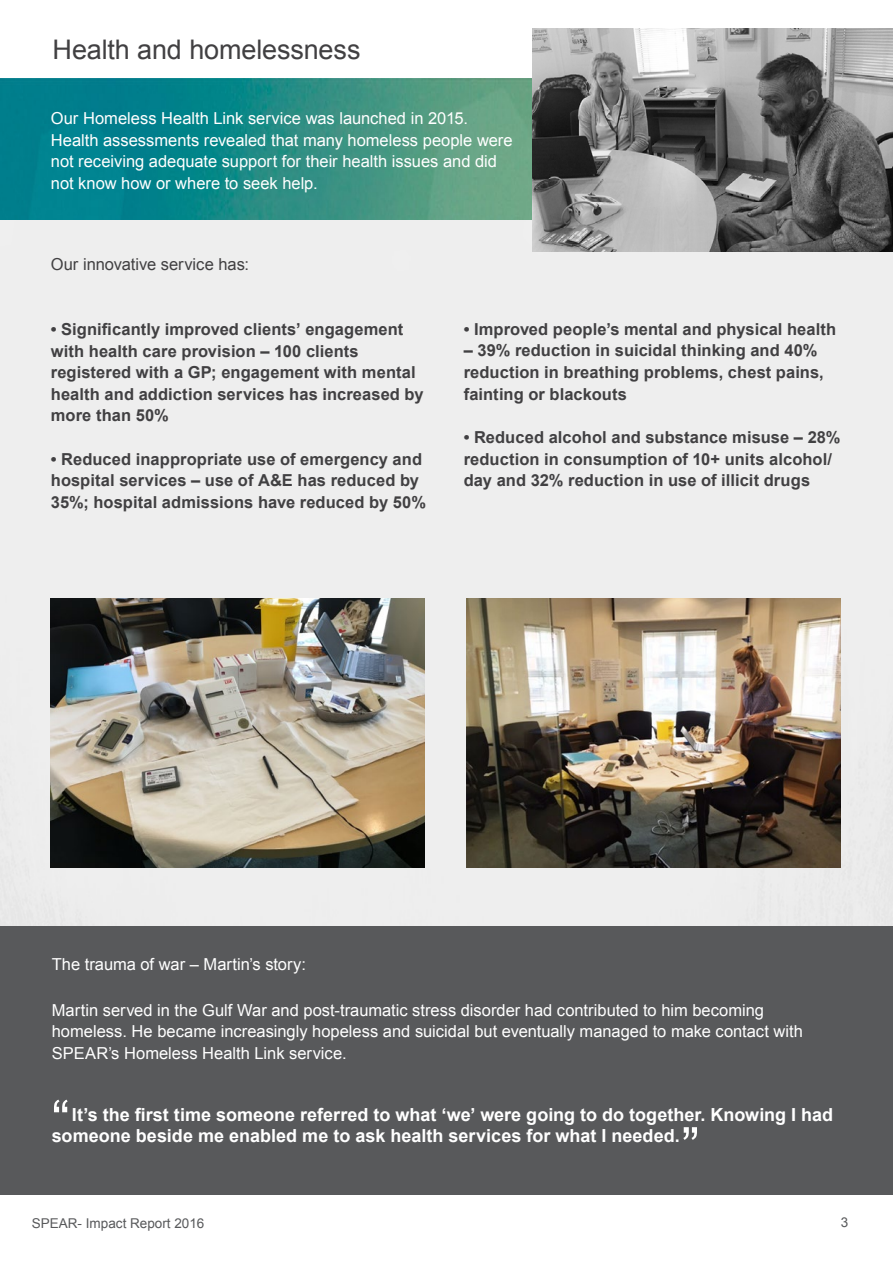
<style>
.page{position:relative;width:893px;height:1263px;background:#fff}
.page>*{position:absolute;margin:0;border:0;box-sizing:border-box;transform-origin:0 0}
.t1{font:54px "Arial";color:#fff}
.t2{font:27px "Arial";letter-spacing:-.005em;color:#414042}
.t3{font:700 18px/21.6px "Arial";color:#fff}
.t4{font:700 16.5px/21.6px "Arial";letter-spacing:.005em;color:#414042}
.t5{font:16.5px/21.6px "Arial";color:#fff}
.t6{font:16.5px "Arial";color:#414042}
.t7{font:13.5px "Arial";color:#58595b}
</style>
<div class="page">
<div style="left:0;top:220px;width:893px;height:707px;background:#eee"></div>
<img style="left:0;top:78px;width:533px;height:142px">
<div style="left:0;top:927px;width:893px;height:268px;background:#58595b"></div>
<img style="left:467px;top:598px;width:373px;height:269px">
<img style="left:533px;top:29px;width:360px;height:222px">
<img style="left:51px;top:598px;width:373px;height:269px">
<h2 class="t2" style="left:53px;top:32px;width:309px">Health and homelessness</h2>
<p class="t5" style="left:51px;top:108px;width:463px">Our Homeless Health Link service was launched in 2015.<br>Health assessments revealed that many homeless people were not receiving adequate support for their health issues and did not know how or where to seek help.</p>
<p class="t6" style="left:51px;top:254px;width:200px">Our innovative service has:</p>
<p class="t4" style="left:51px;top:319px;width:374px">• Significantly improved clients’ engagement with health care provision – 100 clients registered with a GP; engagement with mental health and addiction services has increased by more than 50%</p>
<p class="t4" style="left:51px;top:448px;width:377px">• Reduced inappropriate use of emergency and hospital services – use of A&amp;E has reduced by<br>35%; hospital admissions have reduced by 50%</p>
<p class="t4" style="left:464px;top:319px;width:374px">• Improved people’s mental and physical health</p>
<p class="t4" style="left:464px;top:340px;width:362px">– 39% reduction in suicidal thinking and 40% reduction in breathing problems, chest pains, fainting or blackouts</p>
<p class="t4" style="left:464px;top:427px;width:378px">• Reduced alcohol and substance misuse – 28% reduction in consumption of 10+ units alcohol/ day and 32% reduction in use of illicit drugs</p>
<p class="t5" style="left:52px;top:954px;width:256px">The trauma of war – Martin’s story:</p>
<p class="t5" style="left:52px;top:999px;width:753px">Martin served in the Gulf War and post-traumatic stress disorder had contributed to him becoming homeless. He became increasingly hopeless and suicidal but eventually managed to make contact with<br>SPEAR’s Homeless Health Link service.</p>
<h1 class="t1" style="left:52px;top:1084px;width:19px">“</h1>
<p class="t3" style="left:52px;top:1104px;width:783px;text-indent:20px">It’s the first time someone referred to what ‘we’ were going to do together. Knowing I had someone beside me enabled me to ask health services for what I needed.</p>
<h1 class="t1" style="left:681px;top:1112px;width:19px">”</h1>
<p class="t7" style="left:32px;top:1214px;width:174px">SPEAR- Impact Report 2016</p>
<p class="t7" style="left:841px;top:1213px;width:9px">3</p>
</div>
